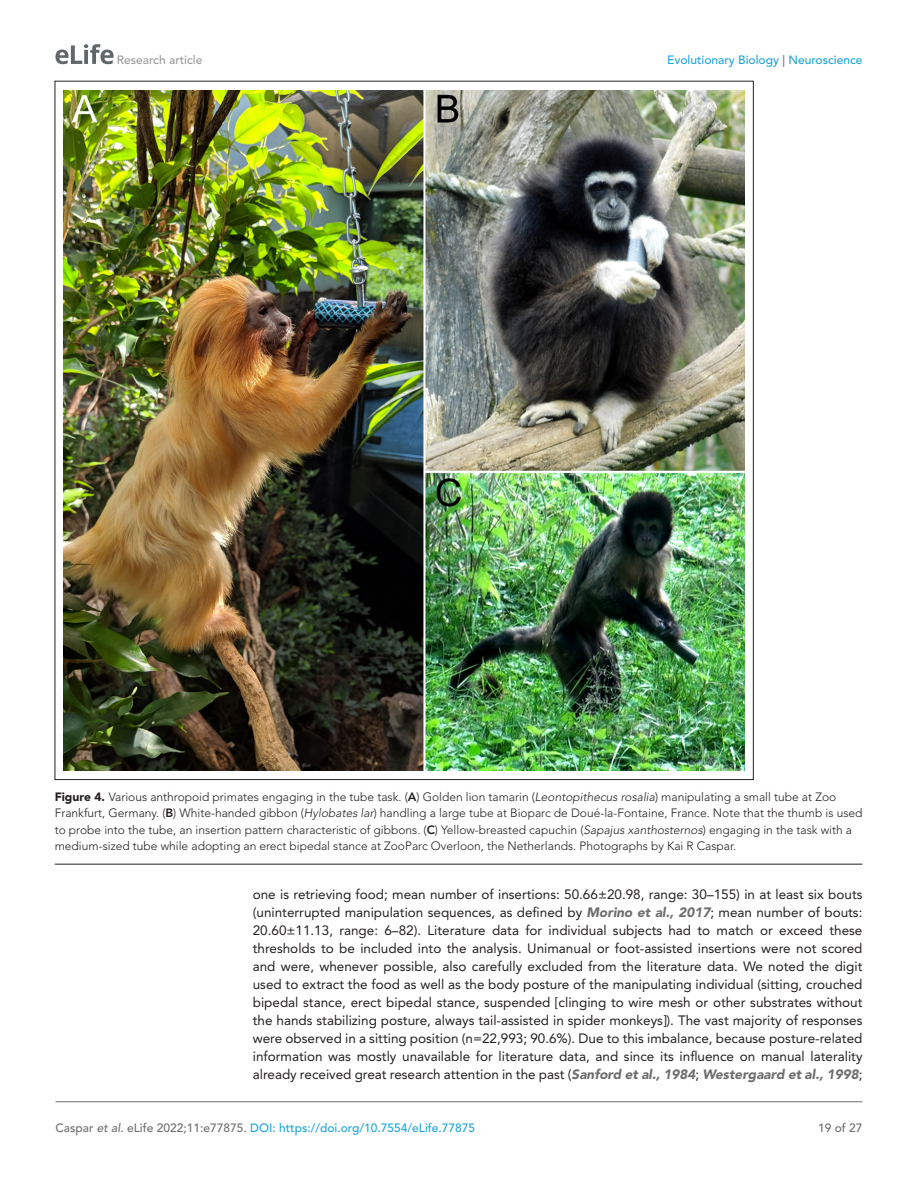
<style>
.page{position:relative;width:918px;height:1188px;background:#fff}
.page>*{position:absolute;margin:0;border:0;box-sizing:border-box;transform-origin:0 0}
.t1{font:13.5px/18px "Avenir LT Std";color:#231f20;text-align:justify}
.t2{font:300 12px/16.5px "Avenir LT Std";color:#231f20}
.t3{font:500 12px "Avenir LT Std";color:#1ea4d7}
.t4{font:500 12px "Avenir LT Std";color:#9a9a9a}
.t5{font:500 12px "Avenir LT Std";color:#6e6e70}
.s1{color:#6e6e70}
.s2{font-weight:900}
.s3{font-weight:800}
.s4{font-style:italic}
.s5{font-weight:900;font-style:italic;color:#6e6e70}
.s6{font-style:italic;color:#6e6e70}
</style>
<div class="page">
<svg style="left:55px;top:44px;width:59px;height:20px"></svg>
<hr style="left:56px;top:1101px;width:806px;height:1px;background:#6e6e70">
<hr style="left:55px;top:864px;width:807px;height:1px;background:#231f20">
<img style="left:64px;top:90px;width:680px;height:681px">
<p class="t4" style="left:117px;top:53px;width:87px">Research article</p>
<p class="t3" style="left:667px;top:53px;width:197px">Evolutionary Biology <span class="s1">|</span> Neuroscience</p>
<p class="t2" style="left:55px;top:788px;width:809px"><span class="s2">Figure 4.</span> Various anthropoid primates engaging in the tube task. (<span class="s3">A</span>) Golden lion tamarin (<span class="s4">Leontopithecus rosalia</span>) manipulating a small tube at Zoo Frankfurt, Germany. (<span class="s3">B</span>) White-handed gibbon (<span class="s4">Hylobates lar</span>) handling a large tube at Bioparc de Doué-la-Fontaine, France. Note that the thumb is used to probe into the tube, an insertion pattern characteristic of gibbons. (<span class="s3">C</span>) Yellow-breasted capuchin (<span class="s4">Sapajus xanthosternos</span>) engaging in the task with a medium-sized tube while adopting an erect bipedal stance at ZooParc Overloon, the Netherlands. Photographs by Kai R Caspar.</p>
<p class="t1" style="left:253px;top:886px;width:611px">one is retrieving food; mean number of insertions: 50.66±20.98, range: 30–155) in at least six bouts (uninterrupted manipulation sequences, as defined by <span class="s5">Morino et al., 2017</span>; mean number of bouts:<br>20.60±11.13, range: 6–82). Literature data for individual subjects had to match or exceed these thresholds to be included into the analysis. Unimanual or foot-assisted insertions were not scored and were, whenever possible, also carefully excluded from the literature data. We noted the digit used to extract the food as well as the body posture of the manipulating individual (sitting, crouched bipedal stance, erect bipedal stance, suspended [clinging to wire mesh or other substrates without the hands stabilizing posture, always tail-assisted in spider monkeys]). The vast majority of responses were observed in a sitting position (n=22,993; 90.6%). Due to this imbalance, because posture-related information was mostly unavailable for literature data, and since its influence on manual laterality already received great research attention in the past (<span class="s5">Sanford et al., 1984</span>; <span class="s5">Westergaard et al., 1998</span>;</p>
<p class="t3" style="left:56px;top:1121px;width:421px"><span class="s1">Caspar</span> <span class="s6">et al</span><span class="s1">. eLife 2022;11:e77875.</span> DOI: https://doi.org/10.7554/eLife.77875</p>
<p class="t5" style="left:818px;top:1121px;width:46px">19 of 27</p>
</div>
